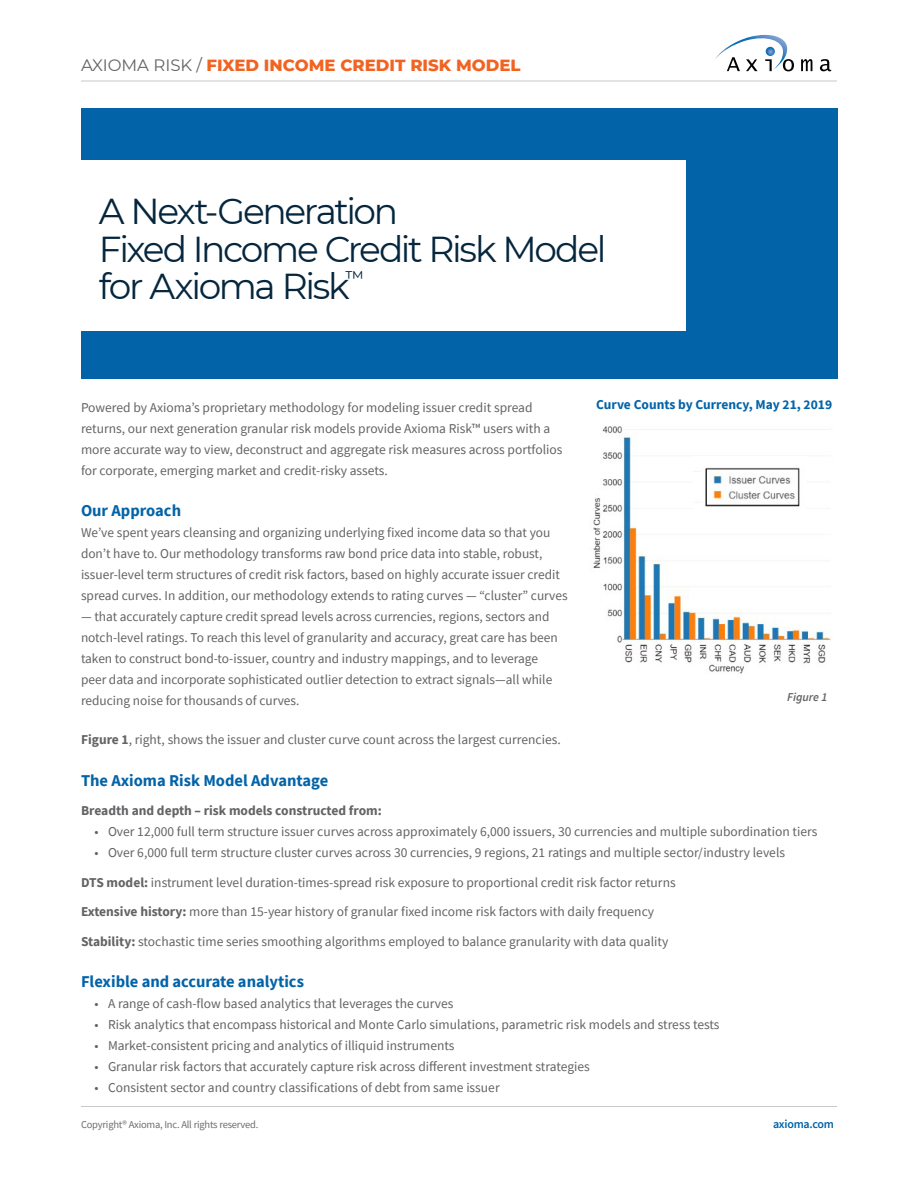
<style>
.page{position:relative;width:918px;height:1188px;background:#fff}
.page>*{position:absolute;margin:0;border:0;box-sizing:border-box;transform-origin:0 0}
.H1_Document_Heading{font:36px "Montserrat";letter-spacing:-.065em;color:#05263d}
.H2_Blue_Subhead{font:700 16.5px "Source Sans Pro";color:#0363a8}
.t1{font:800 16.5px "Montserrat";color:#f26321}
.Document_Bulleted_Li{font:13.5px/21px "Source Sans Pro";color:#636366}
.Document_Body_Text{font:13.5px "Source Sans Pro";color:#636366}
.Document_Body_Text-2{font:700 13.5px "Source Sans Pro";color:#636366}
.H2_Blue_Subhead-2{font:700 13.5px "Source Sans Pro";color:#0363a8}
.Document_Bulleted_Li-2{font:600 12px "Source Sans Pro";letter-spacing:-.02em;color:#0363a8}
.Document_Bulleted_Li-3{font:italic 600 12px "Source Sans Pro";color:#636366}
.Document_Bulleted_Li-4{font:10.5px "Source Sans Pro";letter-spacing:-.02em;color:#6c6d70}
.s1{font-weight:400;color:#636366}
.s2{font-weight:700}
</style>
<div class="page">
<div style="left:81px;top:109px;width:756px;height:270px;background:#0363a8"></div>
<div style="left:71px;top:160px;width:615px;height:170px;background:#fff"></div>
<hr style="left:81px;top:81px;width:756px;height:1px;background:#c7c8ca">
<hr style="left:81px;top:1106px;width:756px;height:1px;background:#c7c8ca">
<svg style="left:820px;top:59px;width:11px;height:12px"></svg>
<svg style="left:801px;top:59px;width:11px;height:12px"></svg>
<svg style="left:715px;top:35px;width:79px;height:36px"></svg>
<img style="left:593px;top:426px;width:238px;height:248px">
<img style="left:693px;top:456px;width:112px;height:58px">
<p class="t1" style="left:81px;top:53px;width:441px"><span class="s1">AXIOMA RISK /</span> FIXED INCOME CREDIT RISK MODEL</p>
<p class="H1_Document_Heading" style="left:99px;top:186px;width:301px">A Next-Generation</p>
<p class="H1_Document_Heading" style="left:99px;top:224px;width:509px">Fixed Income Credit Risk Model</p>
<p class="H1_Document_Heading" style="left:99px;top:261px;width:267px">for Axioma Risk<sup>™</sup></p>
<p class="H2_Blue_Subhead-2" style="left:596px;top:395px;width:237px">Curve Counts by Currency, May 21, 2019</p>
<p class="Document_Bulleted_Li" style="left:81px;top:397px;width:483px">Powered by Axioma’s proprietary methodology for modeling issuer credit spread returns, our next generation granular risk models provide Axioma Risk™ users with a more accurate way to view, deconstruct and aggregate risk measures across portfolios for corporate, emerging market and credit-risky assets.</p>
<p class="H2_Blue_Subhead" style="left:81px;top:500px;width:102px">Our Approach</p>
<p class="Document_Bulleted_Li" style="left:81px;top:522px;width:488px">We’ve spent years cleansing and organizing underlying fixed income data so that you don’t have to. Our methodology transforms raw bond price data into stable, robust, issuer-level term structures of credit risk factors, based on highly accurate issuer credit spread curves. In addition, our methodology extends to rating curves — “cluster” curves</p>
<p class="Document_Bulleted_Li" style="left:81px;top:606px;width:478px">— that accurately capture credit spread levels across currencies, regions, sectors and notch-level ratings. To reach this level of granularity and accuracy, great care has been taken to construct bond-to-issuer, country and industry mappings, and to leverage peer data and incorporate sophisticated outlier detection to extract signals—all while reducing noise for thousands of curves.</p>
<p class="Document_Bulleted_Li" style="left:81px;top:729px;width:481px"><span class="s2">Figure 1</span>, right, shows the issuer and cluster curve count across the largest currencies.</p>
<p class="H2_Blue_Subhead" style="left:81px;top:769px;width:249px">The Axioma Risk Model Advantage</p>
<p class="Document_Body_Text-2" style="left:81px;top:802px;width:302px">Breadth and depth – risk models constructed from:</p>
<p class="Document_Bulleted_Li" style="left:94px;top:821px;width:724px">• Over 12,000 full term structure issuer curves across approximately 6,000 issuers, 30 currencies and multiple subordination tiers</p>
<p class="Document_Bulleted_Li" style="left:94px;top:842px;width:692px">• Over 6,000 full term structure cluster curves across 30 currencies, 9 regions, 21 ratings and multiple sector/industry levels</p>
<p class="Document_Body_Text" style="left:81px;top:874px;width:596px"><span class="s2">DTS model:</span> instrument level duration-times-spread risk exposure to proportional credit risk factor returns</p>
<p class="Document_Body_Text" style="left:81px;top:903px;width:575px"><span class="s2">Extensive history:</span> more than 15-year history of granular fixed income risk factors with daily frequency</p>
<p class="Document_Body_Text" style="left:81px;top:933px;width:589px"><span class="s2">Stability:</span> stochastic time series smoothing algorithms employed to balance granularity with data quality</p>
<p class="H2_Blue_Subhead" style="left:81px;top:970px;width:225px">Flexible and accurate analytics</p>
<p class="Document_Bulleted_Li" style="left:94px;top:993px;width:361px">• A range of cash-flow based analytics that leverages the curves</p>
<p class="Document_Bulleted_Li" style="left:94px;top:1014px;width:627px">• Risk analytics that encompass historical and Monte Carlo simulations, parametric risk models and stress tests</p>
<p class="Document_Bulleted_Li" style="left:94px;top:1035px;width:362px">• Market-consistent pricing and analytics of illiquid instruments</p>
<p class="Document_Bulleted_Li" style="left:94px;top:1056px;width:497px">• Granular risk factors that accurately capture risk across different investment strategies</p>
<p class="Document_Bulleted_Li" style="left:94px;top:1077px;width:407px">• Consistent sector and country classifications of debt from same issuer</p>
<p class="Document_Bulleted_Li-3" style="left:787px;top:689px;width:42px">Figure 1</p>
<p class="Document_Bulleted_Li-4" style="left:81px;top:1118px;width:179px">Copyright® Axioma, Inc. All rights reserved.</p>
<p class="Document_Bulleted_Li-2" style="left:773px;top:1116px;width:62px">axioma.com</p>
</div>
